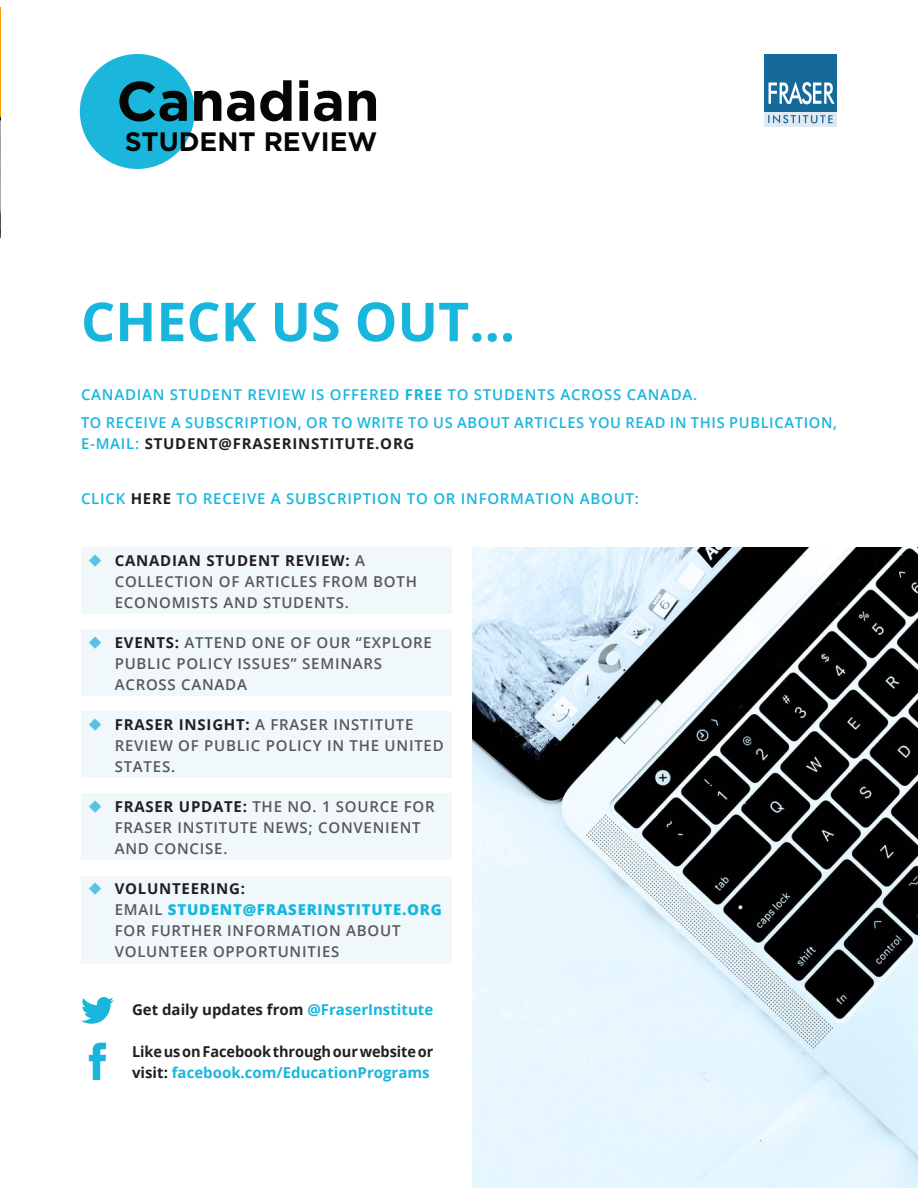
<style>
.page{position:relative;width:918px;height:1188px;background:#fff}
.page>*{position:absolute;margin:0;border:0;box-sizing:border-box;transform-origin:0 0}
.t1{font:700 55.5px "Gotham";color:#050504}
.Main_Header{font:700 53.7px "Open Sans";color:#18b6dd}
.t2{font:700 26.55px "Gotham";color:#050504}
.t3{font:600 15px/21px "Open Sans";letter-spacing:.05em;color:#57585a}
.Credits_Head{font:600 15px/21px "Open Sans";letter-spacing:.05em;color:#18b6dd}
.Credits_body{font:700 15px/21px "Open Sans";color:#231f20}
.s1{font-weight:700}
.s2{font-weight:700;color:#231f20}
.s3{font-weight:800;color:#18b6dd}
.s4{color:#18b6dd}
</style>
<div class="page">
<img style="left:0;top:8px;width:1px;height:229px">
<div style="left:81px;top:547px;width:370px;height:67px;background:#f0f8fb"></div>
<div style="left:81px;top:629px;width:370px;height:67px;background:#f0f8fb"></div>
<div style="left:81px;top:711px;width:370px;height:67px;background:#f0f8fb"></div>
<div style="left:81px;top:793px;width:370px;height:67px;background:#f0f8fb"></div>
<div style="left:81px;top:876px;width:370px;height:88px;background:#f0f8fb"></div>
<img style="left:472px;top:547px;width:446px;height:641px">
<div style="left:80px;top:54px;width:115px;height:115px;background:#1ab6dc;border-radius:50%"></div>
<svg style="left:89px;top:1043px;width:17px;height:37px"></svg>
<svg style="left:81px;top:997px;width:33px;height:27px"></svg>
<div style="left:764px;top:54px;width:73px;height:73px;background:linear-gradient(to right,#e0e9f1,#e0e9f1)"></div>
<div style="left:764px;top:54px;width:73px;height:57px;background:#166a9a"></div>
<svg style="left:769px;top:82px;width:66px;height:22px"></svg>
<svg style="left:768px;top:115px;width:65px;height:8px"></svg>
<p class="t1" style="left:116px;top:64px;width:265px">Canadian</p>
<p class="t2" style="left:125px;top:124px;width:254px">STUDENT REVIEW</p>
<p class="Main_Header" style="left:81px;top:284px;width:436px">CHECK US OUT…</p>
<p class="Credits_Head" style="left:81px;top:384px;width:618px">CANADIAN STUDENT REVIEW IS OFFERED <span class="s1">FREE</span> TO STUDENTS ACROSS CANADA.</p>
<p class="Credits_Head" style="left:81px;top:412px;width:758px">TO RECEIVE A SUBSCRIPTION, OR TO WRITE TO US ABOUT ARTICLES YOU READ IN THIS PUBLICATION,<br>E-MAIL: <span class="s2">STUDENT@FRASERINSTITUTE.ORG</span></p>
<p class="Credits_Head" style="left:81px;top:488px;width:559px">CLICK <span class="s2">HERE</span> TO RECEIVE A SUBSCRIPTION TO OR INFORMATION ABOUT:</p>
<p class="t3" style="left:115px;top:549px;width:304px"><span class="s2">CANADIAN STUDENT REVIEW:</span> A<br>COLLECTION OF ARTICLES FROM BOTH<br>ECONOMISTS AND STUDENTS.</p>
<p class="t3" style="left:115px;top:631px;width:319px"><span class="s2">EVENTS:</span> ATTEND ONE OF OUR “EXPLORE<br>PUBLIC POLICY ISSUES” SEMINARS<br>ACROSS CANADA</p>
<p class="t3" style="left:115px;top:713px;width:330px"><span class="s2">FRASER INSIGHT:</span> A FRASER INSTITUTE<br>REVIEW OF PUBLIC POLICY IN THE UNITED<br>STATES.</p>
<p class="t3" style="left:115px;top:795px;width:321px"><span class="s2">FRASER UPDATE:</span> THE NO. 1 SOURCE FOR<br>FRASER INSTITUTE NEWS; CONVENIENT<br>AND CONCISE.</p>
<p class="t3" style="left:115px;top:878px;width:329px"><span class="s2">VOLUNTEERING:<br></span>EMAIL <span class="s3">STUDENT@FRASERINSTITUTE.ORG<br></span>FOR FURTHER INFORMATION ABOUT<br>VOLUNTEER OPPORTUNITIES</p>
<p class="Credits_body" style="left:132px;top:999px;width:303px">Get daily updates from <span class="s4">@FraserInstitute</span></p>
<p class="Credits_body" style="left:132px;top:1040px;width:303px">Like us on Facebook through our website or visit: <span class="s4">facebook.com/EducationPrograms</span></p>
</div>
